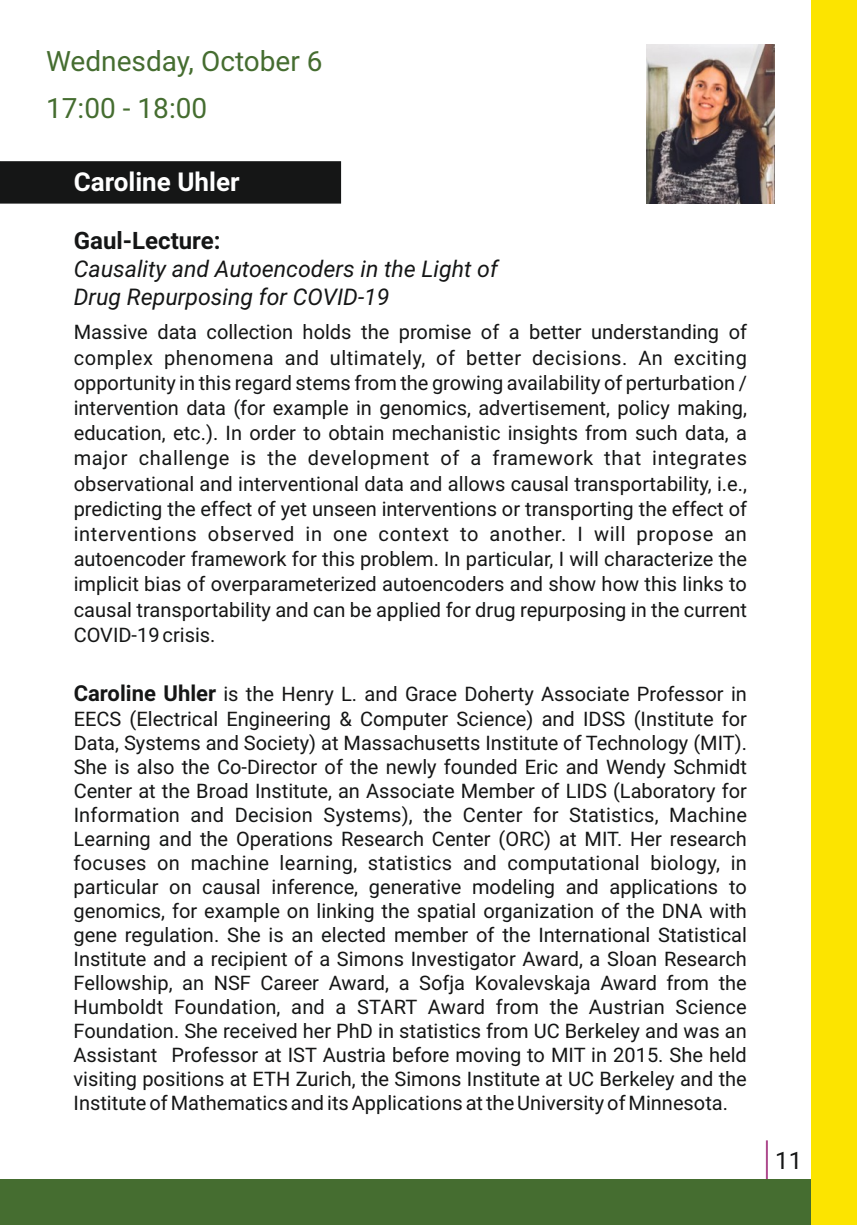
<style>
.page{position:relative;width:857px;height:1225px;background:#fff}
.page>*{position:absolute;margin:0;border:0;box-sizing:border-box;transform-origin:0 0}
.t1{font:28px/47px "Roboto";color:#456d30}
.t2{font:700 26px "Roboto";color:#fff}
.t3{font:700 24px "Roboto";color:#151616}
.t4{font:24px "Roboto";color:#151616}
.t5{font:italic 23px/27.6px "Roboto";color:#151616}
.t6{font:20px/24px "Roboto";color:#151616;text-align:justify}
.s1{font-weight:700;font-size:22px}
</style>
<div class="page">
<hr style="left:765px;top:1140px;width:2px;height:39px;background:#ad498c">
<div style="left:0;top:1179px;width:811px;height:46px;background:#456d30"></div>
<div style="left:811px;top:0;width:45px;height:1225px;background:#fce400"></div>
<div style="left:0;top:161px;width:341px;height:43px;background:#151616"></div>
<img style="left:646px;top:45px;width:128px;height:158px">
<h1 class="t1" style="left:46px;top:41px;width:278px">Wednesday, October 6<br>17:00 - 18:00</h1>
<h2 class="t2" style="left:74px;top:172px;width:167px">Caroline Uhler</h2>
<p class="t3" style="left:74px;top:231px;width:148px">Gaul-Lecture:</p>
<p class="t5" style="left:74px;top:257px;width:425px">Causality and Autoencoders in the Light of<br>Drug Repurposing for COVID-19</p>
<p class="t6" style="left:74px;top:322px;width:674px;line-height:25.2px">Massive data collection holds the promise of a better understanding of complex phenomena and ultimately, of better decisions. An exciting opportunity in this regard stems from the growing availability of perturbation / intervention data (for example in genomics, advertisement, policy making, education, etc.). In order to obtain mechanistic insights from such data, a major challenge is the development of a framework that integrates observational and interventional data and allows causal transportability, i.e., predicting the effect of yet unseen interventions or transporting the effect of interventions observed in one context to another. I will propose an autoencoder framework for this problem. In particular, I will characterize the implicit bias of overparameterized autoencoders and show how this links to causal transportability and can be applied for drug repurposing in the current COVID-19 crisis.</p>
<p class="t6" style="left:73px;top:684px;width:674px"><span class="s1">Caroline Uhler</span> is the Henry L. and Grace Doherty Associate Professor in EECS (Electrical Engineering &amp; Computer Science) and IDSS (Institute for Data, Systems and Society) at Massachusetts Institute of Technology (MIT).<br>She is also the Co-Director of the newly founded Eric and Wendy Schmidt Center at the Broad Institute, an Associate Member of LIDS (Laboratory for Information and Decision Systems), the Center for Statistics, Machine Learning and the Operations Research Center (ORC) at MIT. Her research focuses on machine learning, statistics and computational biology, in particular on causal inference, generative modeling and applications to genomics, for example on linking the spatial organization of the DNA with gene regulation. She is an elected member of the International Statistical Institute and a recipient of a Simons Investigator Award, a Sloan Research Fellowship, an NSF Career Award, a Sofja Kovalevskaja Award from the Humboldt Foundation, and a START Award from the Austrian Science Foundation. She received her PhD in statistics from UC Berkeley and was an Assistant Professor at IST Austria before moving to MIT in 2015. She held visiting positions at ETH Zurich, the Simons Institute at UC Berkeley and the Institute of Mathematics and its Applications at the University of Minnesota.</p>
<p class="t4" style="left:774px;top:1150px;width:28px">11</p>
</div>
